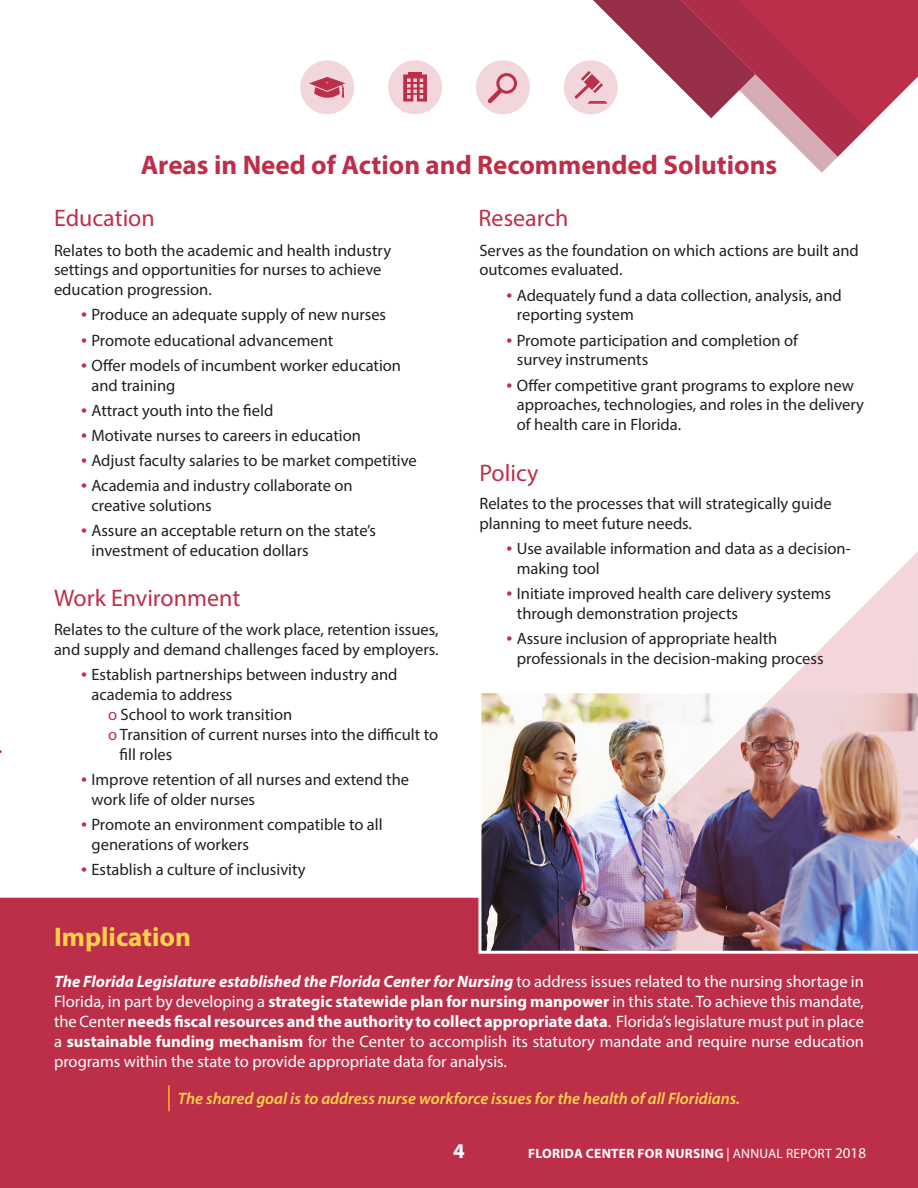
<style>
.page{position:relative;width:918px;height:1188px;background:#fff}
.page>*{position:absolute;margin:0;border:0;box-sizing:border-box;transform-origin:0 0}
.t1{font:700 27px "Myriad Pro";color:#bd2f49}
.t2{font:700 27px "Myriad Pro";color:#ffd249}
.t3{font:24px "Myriad Pro";color:#bd2f49}
.t4{font:700 21px "Myriad Pro";color:#fff}
.t5{font:16.5px/19.8px "Myriad Pro";color:#231f20}
.t6{font:16.5px/19.8px "Myriad Pro";color:#fff;text-align:justify}
.t7{font:italic 600 16.5px "Myriad Pro";color:#ffd249}
.t8{font:700 13.5px "Myriad Pro";letter-spacing:.02em;color:#fff}
.s1{font-size:21px;color:#bd2f49}
.s2{color:#bd2f49}
.s3{font-weight:700;font-style:italic}
.s4{font-weight:700}
.s5{font-weight:400}
.s6{font-weight:400;font-size:15px}
</style>
<div class="page">
<div style="left:0;top:898px;width:918px;height:290px;background:#bd2f49"></div>
<img style="left:478px;top:693px;width:440px;height:261px">
<img style="left:519px;top:551px;width:399px;height:400px">
<div style="left:300px;top:60px;width:54px;height:54px;background:#f2d6db;border-radius:50%"></div>
<div style="left:388px;top:60px;width:54px;height:54px;background:#f2d6db;border-radius:50%"></div>
<svg style="left:403px;top:75px;width:22px;height:27px"></svg>
<hr style="left:408px;top:72px;width:14px;height:3px;background:#bd2f49">
<svg style="left:309px;top:77px;width:36px;height:21px"></svg>
<hr style="left:168px;top:1085px;width:2px;height:26px;background:#fcb329">
<svg style="left:425px;top:60px;width:413px;height:113px"></svg>
<svg style="left:572px;top:0;width:346px;height:157px"></svg>
<p class="t1" style="left:141px;top:147px;width:638px">Areas in Need of Action and Recommended Solutions</p>
<p class="t3" style="left:54px;top:204px;width:102px">Education</p>
<p class="t5" style="left:54px;top:240px;width:339px">Relates to both the academic and health industry settings and opportunities for nurses to achieve education progression.</p>
<p class="t5" style="left:81px;top:305px;width:307px"><span class="s1">•</span> Produce an adequate supply of new nurses</p>
<p class="t5" style="left:81px;top:330px;width:254px"><span class="s1">•</span> Promote educational advancement</p>
<p class="t5" style="left:81px;top:355px;width:322px"><span class="s1">•</span> Offer models of incumbent worker education</p>
<p class="t5" style="left:92px;top:375px;width:85px">and training</p>
<p class="t5" style="left:81px;top:400px;width:194px"><span class="s1">•</span> Attract youth into the field</p>
<p class="t5" style="left:81px;top:425px;width:281px"><span class="s1">•</span> Motivate nurses to careers in education</p>
<p class="t5" style="left:81px;top:451px;width:337px"><span class="s1">•</span> Adjust faculty salaries to be market competitive</p>
<p class="t5" style="left:81px;top:476px;width:273px"><span class="s1">•</span> Academia and industry collaborate on</p>
<p class="t5" style="left:92px;top:496px;width:122px">creative solutions</p>
<p class="t5" style="left:81px;top:521px;width:296px"><span class="s1">•</span> Assure an acceptable return on the state’s</p>
<p class="t5" style="left:92px;top:541px;width:219px">investment of education dollars</p>
<p class="t3" style="left:54px;top:583px;width:188px">Work Environment</p>
<p class="t5" style="left:54px;top:620px;width:386px">Relates to the culture of the work place, retention issues, and supply and demand challenges faced by employers.</p>
<p class="t5" style="left:81px;top:665px;width:318px"><span class="s1">•</span> Establish partnerships between industry and</p>
<p class="t5" style="left:92px;top:685px;width:142px">academia to address</p>
<p class="t5" style="left:108px;top:704px;width:186px"><span class="s2">o</span> School to work transition</p>
<p class="t5" style="left:108px;top:724px;width:332px"><span class="s2">o</span> Transition of current nurses into the difficult to</p>
<p class="t5" style="left:120px;top:744px;width:54px">fill roles</p>
<p class="t5" style="left:81px;top:769px;width:330px"><span class="s1">•</span> Improve retention of all nurses and extend the</p>
<p class="t5" style="left:92px;top:789px;width:165px">work life of older nurses</p>
<p class="t5" style="left:81px;top:814px;width:303px"><span class="s1">•</span> Promote an environment compatible to all</p>
<p class="t5" style="left:92px;top:834px;width:159px">generations of workers</p>
<p class="t5" style="left:81px;top:859px;width:226px"><span class="s1">•</span> Establish a culture of inclusivity</p>
<p class="t3" style="left:479px;top:204px;width:91px">Research</p>
<p class="t5" style="left:479px;top:240px;width:381px">Serves as the foundation on which actions are built and outcomes evaluated.</p>
<p class="t5" style="left:506px;top:285px;width:337px"><span class="s1">•</span> Adequately fund a data collection, analysis, and</p>
<p class="t5" style="left:517px;top:305px;width:119px">reporting system</p>
<p class="t5" style="left:506px;top:330px;width:293px"><span class="s1">•</span> Promote participation and completion of</p>
<p class="t5" style="left:517px;top:350px;width:133px">survey instruments</p>
<p class="t5" style="left:506px;top:375px;width:349px"><span class="s1">•</span> Offer competitive grant programs to explore new</p>
<p class="t5" style="left:517px;top:395px;width:349px">approaches, technologies, and roles in the delivery</p>
<p class="t5" style="left:517px;top:415px;width:166px">of health care in Florida.</p>
<p class="t3" style="left:479px;top:458px;width:61px">Policy</p>
<p class="t5" style="left:479px;top:494px;width:354px">Relates to the processes that will strategically guide planning to meet future needs.</p>
<p class="t5" style="left:506px;top:539px;width:346px"><span class="s1">•</span> Use available information and data as a decision-</p>
<p class="t5" style="left:517px;top:559px;width:84px">making tool</p>
<p class="t5" style="left:506px;top:584px;width:326px"><span class="s1">•</span> Initiate improved health care delivery systems</p>
<p class="t5" style="left:517px;top:604px;width:223px">through demonstration projects</p>
<p class="t5" style="left:506px;top:629px;width:273px"><span class="s1">•</span> Assure inclusion of appropriate health</p>
<p class="t5" style="left:517px;top:649px;width:308px">professionals in the decision-making process</p>
<p class="t2" style="left:54px;top:919px;width:138px">Implication</p>
<p class="t6" style="left:54px;top:972px;width:812px"><span class="s3">The Florida Legislature established the Florida Center for Nursing</span> to address issues related to the nursing shortage in Florida, in part by developing a <span class="s4">strategic statewide plan for nursing manpower</span> in this state. To achieve this mandate, the Center <span class="s4">needs fiscal resources and the authority to collect appropriate data</span>. Florida’s legislature must put in place a <span class="s4">sustainable funding mechanism</span> for the Center to accomplish its statutory mandate and require nurse education programs within the state to provide appropriate data for analysis.</p>
<p class="t7" style="left:178px;top:1088px;width:564px">The shared goal is to address nurse workforce issues for the health of all Floridians.</p>
<p class="t4" style="left:453px;top:1138px;width:13px">4</p>
<p class="t8" style="left:528px;top:1145px;width:339px">FLORIDA CENTER FOR NURSING <span class="s5">| ANNUAL REPORT</span> <span class="s6">2018</span></p>
</div>
